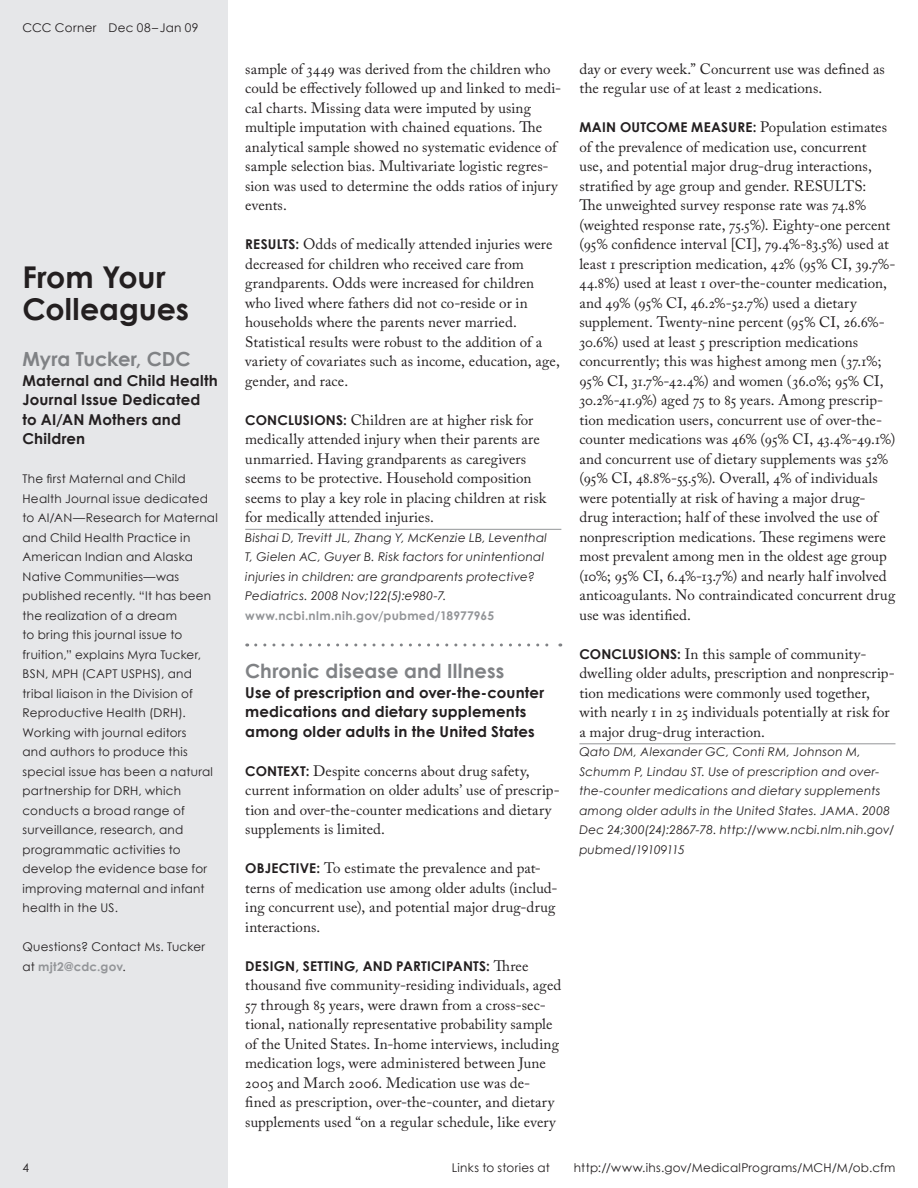
<style>
.page{position:relative;width:918px;height:1188px;background:#fff}
.page>*{position:absolute;margin:0;border:0;box-sizing:border-box;transform-origin:0 0}
._1-head_1{font:700 30px/31.5px "Century Gothic";color:#231f20}
._1-head_LINE__centur{font:700 19.5px "Century Gothic";letter-spacing:.005em;color:#808285}
._1-head__century_got{font:700 19.5px "Century Gothic";letter-spacing:-.01em;color:#808285}
._2-body_p1_space{font:15px/19.5px "Adobe Caslon Pro";letter-spacing:.005em;color:#231f20}
._1-head_3{font:700 15px/19.5px "Century Gothic";letter-spacing:.015em;color:#231f20}
._2-body_p1_space-2{font:700 13.5px "Century Gothic";letter-spacing:.015em;color:#231f20}
._8-sidebar{font:12px/19.5px "Century Gothic";letter-spacing:.02em;color:#231f20}
._3-ref_line{font:italic 12px/19.5px "Century Gothic";letter-spacing:.02em;color:#231f20}
._8-link{font:700 12px "Century Gothic";letter-spacing:.02em;color:#939598}
.s1{font-weight:700;color:#939598}
.s2{font-family:"Century Gothic";font-weight:700;font-size:13.5px}
.s3{font-family:"Adobe Caslon Pro";font-weight:400;font-size:15px}
</style>
<div class="page">
<div style="left:0;top:0;width:227px;height:1188px;background:#e6e7e9"></div>
<hr style="left:245px;top:529px;width:316px;height:1px;background:#939598">
<svg style="left:256px;top:644px;width:305px;height:2px"></svg>
<hr style="left:579px;top:744px;width:317px;height:1px;background:#939598">
<p class="_8-sidebar" style="left:22px;top:17px;width:178px">CCC Corner Dec 08–Jan 09</p>
<p class="_1-head_1" style="left:22px;top:260px;width:168px">From Your<br>Colleagues</p>
<p class="_1-head__century_got" style="left:22px;top:344px;width:170px">Myra Tucker, CDC</p>
<p class="_1-head_3" style="left:22px;top:370px;width:197px">Maternal and Child Health<br>Journal Issue Dedicated to AI/AN Mothers and<br>Children</p>
<p class="_8-sidebar" style="left:22px;top:469px;width:197px">The first Maternal and Child<br>Health Journal issue dedicated to AI/AN—Research for Maternal and Child Health Practice in<br>American Indian and Alaska<br>Native Communities—was published recently. “It has been the realization of a dream<br>to bring this journal issue to fruition,” explains Myra Tucker,<br>BSN, MPH (CAPT USPHS), and tribal liaison in the Division of<br>Reproductive Health (DRH).<br>Working with journal editors<br>and authors to produce this special issue has been a natural partnership for DRH, which conducts a broad range of surveillance, research, and programmatic activities to develop the evidence base for improving maternal and infant health in the US.</p>
<p class="_8-sidebar" style="left:22px;top:937px;width:184px">Questions? Contact Ms. Tucker at <span class="s1">mjt2@cdc.gov</span>.</p>
<p class="_8-sidebar" style="left:22px;top:1157px;width:8px">4</p>
<p class="_2-body_p1_space" style="left:245px;top:59px;width:318px">sample of 3449 was derived from the children who could be effectively followed up and linked to medi&shy;cal charts. Missing data were imputed by using multiple imputation with chained equations. The analytical sample showed no systematic evidence of sample selection bias. Multivariate logistic regres&shy;sion was used to determine the odds ratios of injury events.</p>
<p class="_2-body_p1_space" style="left:245px;top:234px;width:316px"><span class="s2">RESULTS:</span> Odds of medically attended injuries were decreased for children who received care from grandparents. Odds were increased for children who lived where fathers did not co-reside or in households where the parents never married.<br>Statistical results were robust to the addition of a variety of covariates such as income, education, age, gender, and race.</p>
<p class="_2-body_p1_space" style="left:245px;top:410px;width:302px"><span class="s2">CONCLUSIONS:</span> Children are at higher risk for medically attended injury when their parents are unmarried. Having grandparents as caregivers seems to be protective. Household composition seems to play a key role in placing children at risk for medically attended injuries.</p>
<p class="_3-ref_line" style="left:245px;top:527px;width:303px">Bishai D, Trevitt JL, Zhang Y, McKenzie LB, Leventhal T, Gielen AC, Guyer B. Risk factors for unintentional injuries in children: are grandparents protective?<br>Pediatrics. 2008 Nov;122(5):e980-7.</p>
<p class="_8-link" style="left:245px;top:606px;width:250px">www.ncbi.nlm.nih.gov/pubmed/18977965</p>
<p class="_1-head_LINE__centur" style="left:245px;top:656px;width:261px">Chronic disease and Illness</p>
<p class="_1-head_3" style="left:245px;top:682px;width:301px">Use of prescription and over-the-counter medications and dietary supplements among older adults in the United States</p>
<p class="_2-body_p1_space" style="left:245px;top:761px;width:316px"><span class="s2">CONTEXT:</span> Despite concerns about drug safety, current information on older adults’ use of prescrip&shy;tion and over-the-counter medications and dietary supplements is limited.</p>
<p class="_2-body_p1_space" style="left:245px;top:858px;width:314px"><span class="s2">OBJECTIVE:</span> To estimate the prevalence and pat&shy;terns of medication use among older adults (includ&shy;ing concurrent use), and potential major drug-drug interactions.</p>
<p class="_2-body_p1_space-2" style="left:245px;top:955px;width:285px">DESIGN, SETTING, AND PARTICIPANTS: <span class="s3">Three</span></p>
<p class="_2-body_p1_space" style="left:245px;top:975px;width:318px">thousand five community-residing individuals, aged 57 through 85 years, were drawn from a cross-sec&shy;tional, nationally representative probability sample of the United States. In-home interviews, including medication logs, were administered between June 2005 and March 2006. Medication use was de&shy;fined as prescription, over-the-counter, and dietary supplements used “on a regular schedule, like every</p>
<p class="_2-body_p1_space" style="left:579px;top:59px;width:307px">day or every week.” Concurrent use was defined as the regular use of at least 2 medications.</p>
<p class="_2-body_p1_space-2" style="left:579px;top:117px;width:309px">MAIN OUTCOME MEASURE: <span class="s3">Population estimates</span></p>
<p class="_2-body_p1_space" style="left:579px;top:137px;width:318px">of the prevalence of medication use, concurrent<br>use, and potential major drug-drug interactions, stratified by age group and gender. RESULTS:<br>The unweighted survey response rate was 74.8% (weighted response rate, 75.5%). Eighty-one percent (95% confidence interval [CI], 79.4%-83.5%) used at least 1 prescription medication, 42% (95% CI, 39.7%- 44.8%) used at least 1 over-the-counter medication, and 49% (95% CI, 46.2%-52.7%) used a dietary supplement. Twenty-nine percent (95% CI, 26.6%- 30.6%) used at least 5 prescription medications concurrently; this was highest among men (37.1%; 95% CI, 31.7%-42.4%) and women (36.0%; 95% CI, 30.2%-41.9%) aged 75 to 85 years. Among prescrip&shy;tion medication users, concurrent use of over-the&shy;counter medications was 46% (95% CI, 43.4%-49.1%) and concurrent use of dietary supplements was 52% (95% CI, 48.8%-55.5%). Overall, 4% of individuals were potentially at risk of having a major drug&shy;drug interaction; half of these involved the use of nonprescription medications. These regimens were most prevalent among men in the oldest age group (10%; 95% CI, 6.4%-13.7%) and nearly half involved anticoagulants. No contraindicated concurrent drug use was identified.</p>
<p class="_2-body_p1_space" style="left:579px;top:644px;width:317px"><span class="s2">CONCLUSIONS:</span> In this sample of community&shy;dwelling older adults, prescription and nonprescrip&shy;tion medications were commonly used together, with nearly 1 in 25 individuals potentially at risk for a major drug-drug interaction.</p>
<p class="_3-ref_line" style="left:579px;top:742px;width:317px">Qato DM, Alexander GC, Conti RM, Johnson M, Schumm P, Lindau ST. Use of prescription and over&shy;the-counter medications and dietary supplements among older adults in the United States. JAMA. 2008<br>Dec 24;300(24):2867-78. http://www.ncbi.nlm.nih.gov/ pubmed/19109115</p>
<p class="_8-sidebar" style="left:452px;top:1157px;width:100px">Links to stories at</p>
<p class="_8-sidebar" style="left:574px;top:1157px;width:323px">http://www.ihs.gov/MedicalPrograms/MCH/M/ob.cfm</p>
</div>
